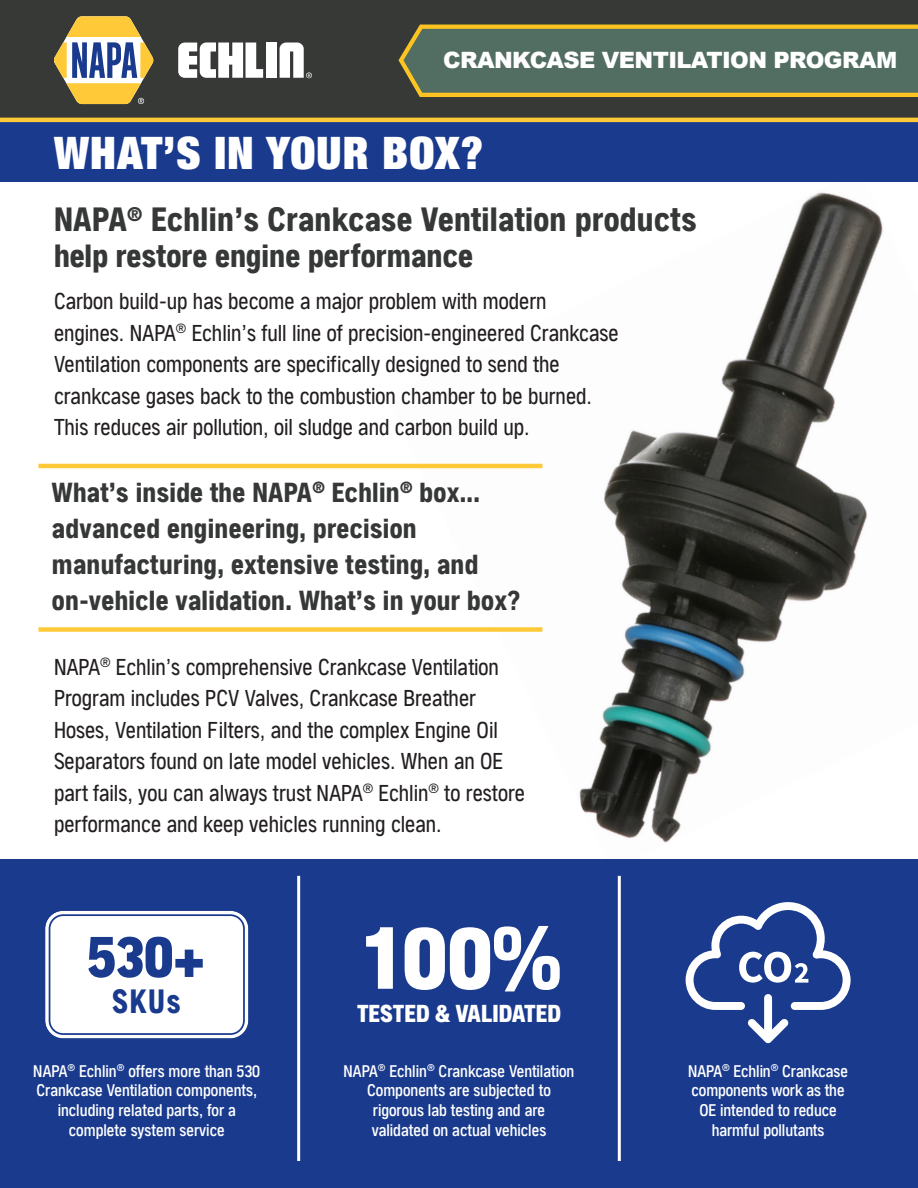
<style>
.page{position:relative;width:918px;height:1188px;background:#fff}
.page>*{position:absolute;margin:0;border:0;box-sizing:border-box;transform-origin:0 0}
.t1{font:900 condensed 87px "NAPASANS";color:#fff}
.t2{font:900 condensed 57px "NAPASANS";color:#193a8d}
.t3{font:900 condensed 45px "Helvetica Neue LT Std";letter-spacing:.025em;color:#fff}
.t4{font:800 condensed 33px "NAPASANS";letter-spacing:.01em;color:#363737}
.t5{font:800 condensed 33px "NAPASANS";color:#193a8d;scale:.91 1}
.t6{font:800 condensed 31.5px "NAPASANS";color:#363737}
.Header_with_Red_Lines{font:800 condensed 27px/36px "NAPASANS";letter-spacing:.01em;color:#363737}
.t7{font:900 condensed 24px "NAPASANS";color:#fff}
.Basic_Body_14_20{font:condensed 22.5px/31.5px "NAPASANS";color:#231f20}
.t8{font:900 22.5px "Arial";letter-spacing:-.025em;color:#fff}
.t9{font:500 condensed 16.5px/19.8px "NAPASANS";color:#fff;text-align:center}
</style>
<div class="page">
<div style="left:0;top:0;width:918px;height:181px;background:#363936"></div>
<img style="left:386px;top:192px;width:497px;height:651px">
<svg style="left:399px;top:25px;width:519px;height:72px;background:#65765a"></svg>
<div style="left:0;top:120px;width:918px;height:62px;background:#193a8d"></div>
<hr style="left:0;top:118px;width:918px;height:4px;background:#ffc938">
<div style="left:0;top:859px;width:918px;height:329px;background:#193a8d"></div>
<hr style="left:297px;top:876px;width:3px;height:285px;background:#fff">
<hr style="left:618px;top:876px;width:3px;height:285px;background:#fff">
<hr style="left:38px;top:464px;width:504px;height:4px;background:#ffc938">
<div style="left:38px;top:627px;width:504px;height:5px;background:#ffc938"></div>
<svg style="left:178px;top:43px;width:85px;height:35px"></svg>
<div style="left:266px;top:43px;width:11px;height:35px;background:#fff"></div>
<svg style="left:280px;top:43px;width:32px;height:35px"></svg>
<svg style="left:54px;top:16px;width:100px;height:88px"></svg>
<div style="left:45px;top:911px;width:203px;height:127px;background:#fff;border-radius:18px"></div>
<div style="left:40px;top:906px;width:214px;height:138px;border:5px solid #193a8d;border-radius:21px"></div>
<div style="left:49px;top:914px;width:196px;height:121px;border:2px solid #193a8d;border-radius:14px"></div>
<svg style="left:686px;top:902px;width:165px;height:141px"></svg>
<p class="t8" style="left:443px;top:44px;width:455px">CRANKCASE VENTILATION PROGRAM</p>
<p class="t3" style="left:54px;top:124px;width:431px">WHAT’S IN YOUR BOX?</p>
<p class="t4" style="left:54px;top:201px;width:644px">NAPA<sup>®</sup> Echlin’s Crankcase Ventilation products</p>
<p class="t6" style="left:54px;top:238px;width:421px">help restore engine performance</p>
<p class="Basic_Body_14_20" style="left:54px;top:285px;width:566px">Carbon build-up has become a major problem with modern engines. NAPA<sup>®</sup> Echlin’s full line of precision-engineered Crankcase Ventilation components are specifically designed to send the crankcase gases back to the combustion chamber to be burned.<br>This reduces air pollution, oil sludge and carbon build up.</p>
<p class="Header_with_Red_Lines" style="left:52px;top:474px;width:470px">What’s inside the NAPA<sup>®</sup> Echlin<sup>®</sup> box... advanced engineering, precision manufacturing, extensive testing, and on-vehicle validation. What’s in your box?</p>
<p class="Basic_Body_14_20" style="left:54px;top:651px;width:473px">NAPA<sup>®</sup> Echlin’s comprehensive Crankcase Ventilation Program includes PCV Valves, Crankcase Breather Hoses, Ventilation Filters, and the complex Engine Oil Separators found on late model vehicles. When an OE part fails, you can always trust NAPA<sup>®</sup> Echlin<sup>®</sup> to restore performance and keep vehicles running clean.</p>
<p class="t2" style="left:87px;top:924px;width:121px">530+</p>
<p class="t5" style="left:112px;top:982px;width:77px">SKUs</p>
<p class="t9" style="left:33px;top:1061px;width:228px">NAPA<sup>®</sup> Echlin<sup>®</sup> offers more than 530<br>Crankcase Ventilation components, including related parts, for a complete system service</p>
<p class="t1" style="left:357px;top:908px;width:206px">100%</p>
<p class="t7" style="left:357px;top:999px;width:205px">TESTED &amp; VALIDATED</p>
<p class="t9" style="left:344px;top:1061px;width:232px">NAPA<sup>®</sup> Echlin<sup>®</sup> Crankcase Ventilation<br>Components are subjected to rigorous lab testing and are validated on actual vehicles</p>
<p class="t9" style="left:688px;top:1061px;width:161px">NAPA<sup>®</sup> Echlin<sup>®</sup> Crankcase components work as the<br>OE intended to reduce harmful pollutants</p>
</div>
